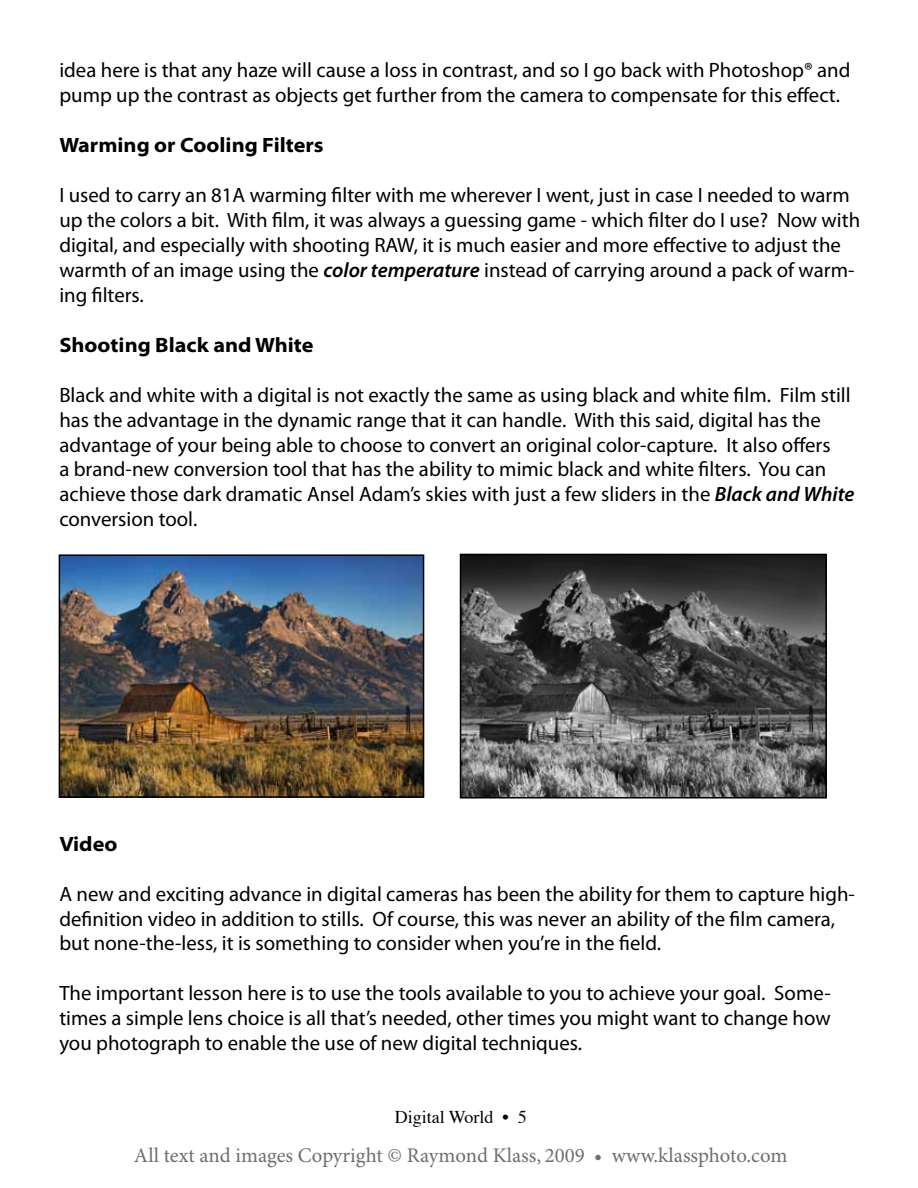
<style>
.page{position:relative;width:918px;height:1188px;background:#fff}
.page>*{position:absolute;margin:0;border:0;box-sizing:border-box;transform-origin:0 0}
.t1{font:20.85px/24.9px "Myriad Pro";color:#000}
.t2{font:20.85px "Minion Pro";color:#6d6e71}
.t3{font:700 semi-expanded 20.85px "Myriad Pro";color:#000}
.t4{font:18px "Times";color:#000}
.s1{font-weight:600;font-style:italic}
</style>
<div class="page">
<img style="left:62px;top:557px;width:359px;height:238px">
<div style="left:59px;top:554px;width:365px;height:244px;border:2px solid #000"></div>
<img style="left:463px;top:557px;width:361px;height:239px">
<div style="left:460px;top:554px;width:367px;height:245px;border:2px solid #000"></div>
<p class="t1" style="left:59px;top:58px;width:793px">idea here is that any haze will cause a loss in contrast, and so I go back with Photoshop® and pump up the contrast as objects get further from the camera to compensate for this effect.</p>
<p class="t3" style="left:59px;top:133px;width:266px">Warming or Cooling Filters</p>
<p class="t1" style="left:59px;top:183px;width:802px">I used to carry an 81A warming filter with me wherever I went, just in case I needed to warm up the colors a bit. With film, it was always a guessing game - which filter do I use? Now with digital, and especially with shooting RAW, it is much easier and more effective to adjust the warmth of an image using the <span class="s1">color temperature</span> instead of carrying around a pack of warm&shy;ing filters.</p>
<p class="t3" style="left:59px;top:333px;width:256px">Shooting Black and White</p>
<p class="t1" style="left:59px;top:383px;width:797px">Black and white with a digital is not exactly the same as using black and white film. Film still has the advantage in the dynamic range that it can handle. With this said, digital has the advantage of your being able to choose to convert an original color-capture. It also offers<br>a brand-new conversion tool that has the ability to mimic black and white filters. You can achieve those dark dramatic Ansel Adam’s skies with just a few sliders in the <span class="s1">Black and White </span>conversion tool.</p>
<p class="t3" style="left:59px;top:832px;width:60px">Video</p>
<p class="t1" style="left:59px;top:882px;width:797px">A new and exciting advance in digital cameras has been the ability for them to capture high&shy;definition video in addition to stills. Of course, this was never an ability of the film camera, but none-the-less, it is something to consider when you’re in the field.</p>
<p class="t1" style="left:59px;top:981px;width:773px;text-align:justify">The important lesson here is to use the tools available to you to achieve your goal. Some&shy;times a simple lens choice is all that’s needed, other times you might want to change how you photograph to enable the use of new digital techniques.</p>
<p class="t4" style="left:395px;top:1100px;width:134px">Digital World • 5</p>
<p class="t2" style="left:134px;top:1143px;width:655px">All text and images Copyright © Raymond Klass, 2009 • www.klassphoto.com</p>
</div>
